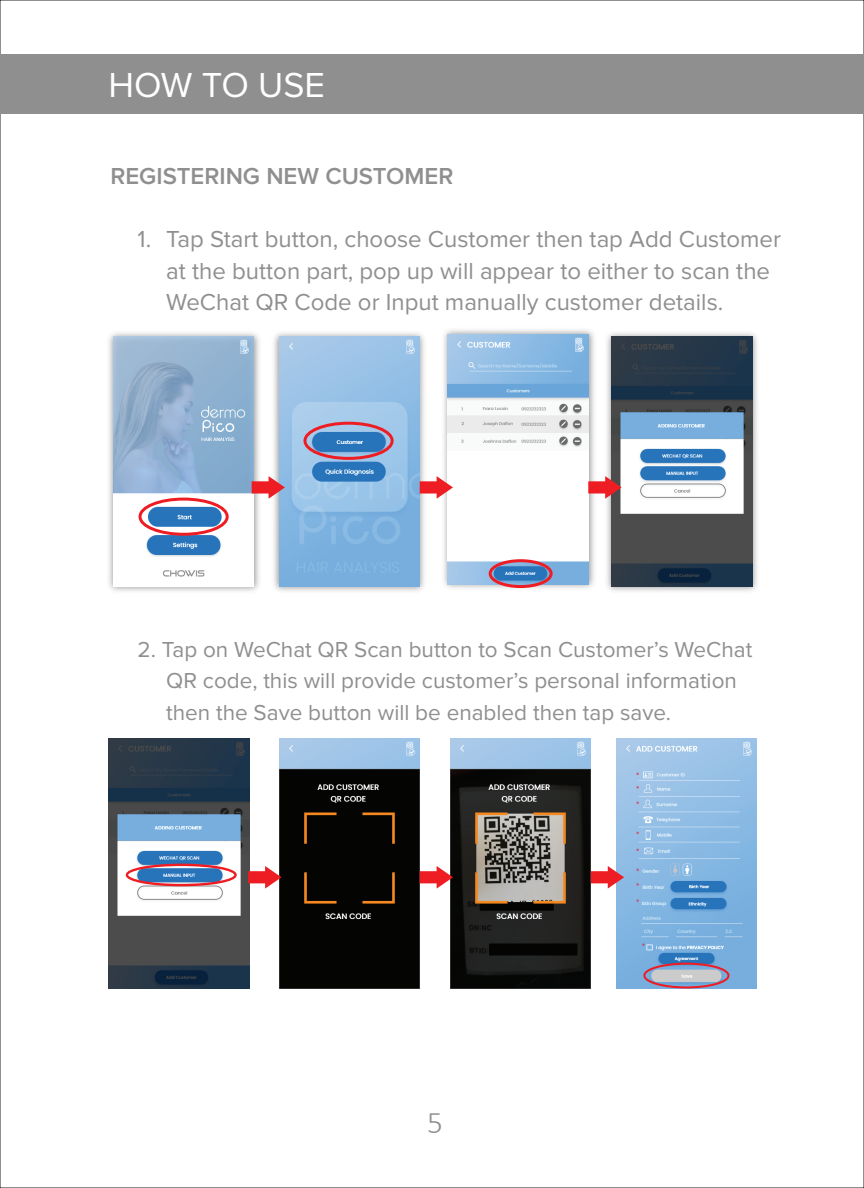
<style>
.page{position:relative;width:864px;height:1188px;background:#fff}
.page>*{position:absolute;margin:0;border:0;box-sizing:border-box;transform-origin:0 0}
.t1{font:36px "Proxima Nova";color:#fff}
.t2{font:300 31.5px "Calibri";color:#8f8f8f}
.t3{font:24px/31.5px "Proxima Nova";color:#8f8f8f}
.t4{font:600 24px "Proxima Nova";color:#8f8f8f}
.t5{font:22.5px/31.5px "Proxima Nova";color:#8f8f8f}
</style>
<div class="page">
<div style="left:0;top:54px;width:864px;height:60px;background:#8f8f8f"></div>
<img style="left:274px;top:333px;width:150px;height:258px">
<img style="left:279px;top:337px;width:141px;height:250px">
<img style="left:109px;top:333px;width:150px;height:258px">
<img style="left:113px;top:337px;width:141px;height:250px">
<img style="left:607px;top:333px;width:150px;height:258px">
<img style="left:612px;top:337px;width:140px;height:250px">
<img style="left:444px;top:330px;width:150px;height:259px">
<img style="left:448px;top:335px;width:140px;height:250px">
<div style="left:303px;top:422px;width:91px;height:38px;border:3px solid #ee1d23;border-radius:50%"></div>
<div style="left:139px;top:498px;width:90px;height:38px;border:3px solid #ee1d23;border-radius:50%"></div>
<div style="left:489px;top:559px;width:64px;height:29px;border:3px solid #ee1d23;border-radius:50%"></div>
<img style="left:109px;top:738px;width:140px;height:250px">
<img style="left:616px;top:738px;width:141px;height:250px">
<img style="left:279px;top:738px;width:141px;height:250px">
<img style="left:450px;top:738px;width:141px;height:250px">
<div style="left:126px;top:864px;width:111px;height:22px;border:2px solid #ee1d23;border-radius:50%"></div>
<div style="left:643px;top:963px;width:87px;height:25px;border:2px solid #ee1d23;border-radius:50%"></div>
<svg style="left:252px;top:476px;width:33px;height:23px"></svg>
<svg style="left:420px;top:476px;width:33px;height:23px"></svg>
<svg style="left:588px;top:476px;width:34px;height:23px"></svg>
<svg style="left:248px;top:866px;width:33px;height:23px"></svg>
<svg style="left:420px;top:866px;width:33px;height:23px"></svg>
<svg style="left:591px;top:866px;width:33px;height:23px"></svg>
<p class="t1" style="left:108px;top:65px;width:218px">HOW TO USE</p>
<p class="t4" style="left:110px;top:163px;width:345px">REGISTERING NEW CUSTOMER</p>
<p class="t3" style="left:166px;top:224px;width:616px;text-indent:-29px">1. Tap Start button, choose Customer then tap Add Customer at the button part, pop up will appear to either to scan the<br>WeChat QR Code or Input manually customer details.</p>
<p class="t5" style="left:166px;top:634px;width:588px;text-indent:-29px">2. Tap on WeChat QR Scan button to Scan Customer’s WeChat<br>QR code, this will provide customer’s personal information then the Save button will be enabled then tap save.</p>
<p class="t2" style="left:427px;top:1103px;width:17px">5</p>
</div>
